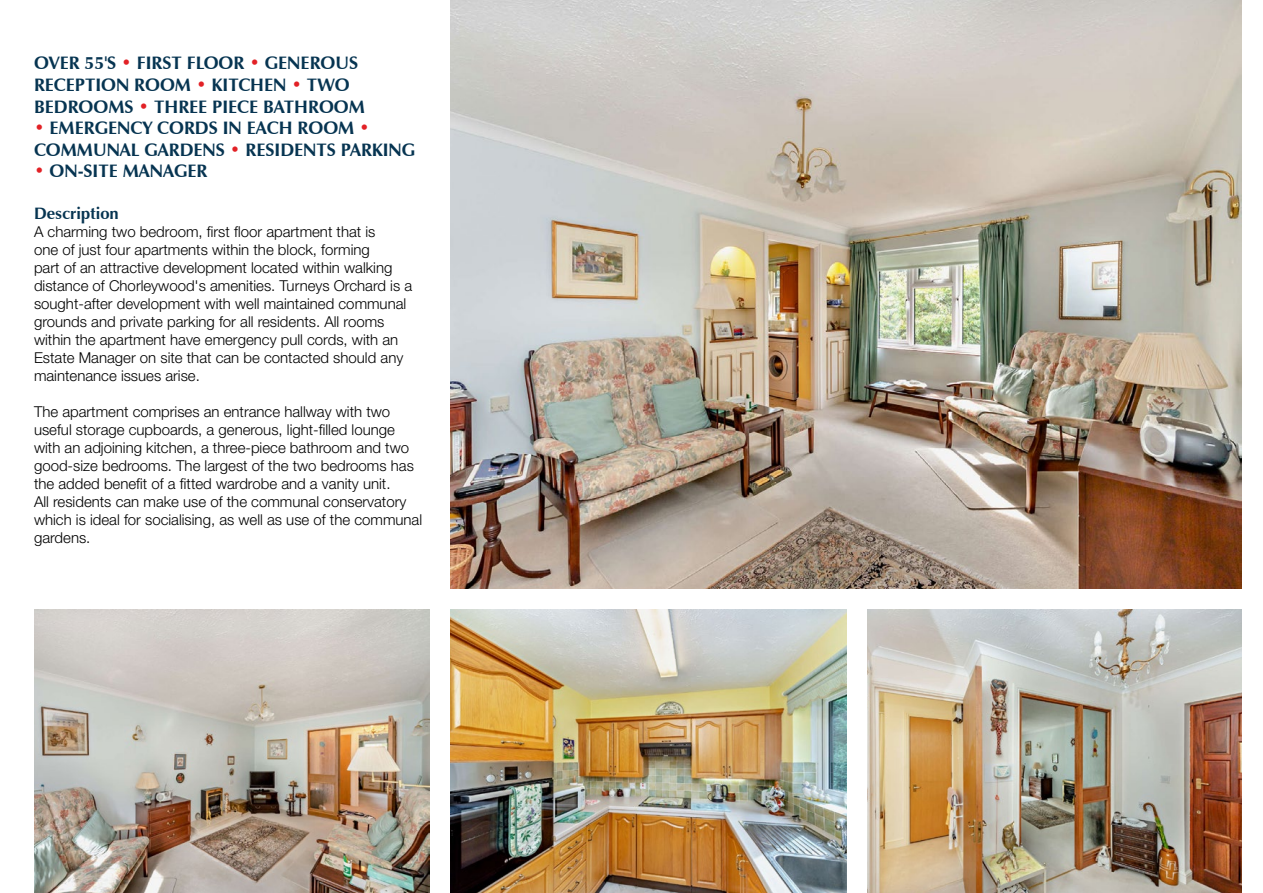
<style>
.page{position:relative;width:1263px;height:893px;background:#fff}
.page>*{position:absolute;margin:0;border:0;box-sizing:border-box;transform-origin:0 0}
.t1{font:700 18px/21.6px "Zapf Humanist 601 BT";color:#063451}
.t2{font:700 16.5px "Zapf Humanist 601 BT";color:#063451}
.t3{font:300 15px/18px "Helvetica Neue LT Std";color:#000}
.s1{color:#e22126}
</style>
<div class="page">
<img style="left:867px;top:609px;width:375px;height:284px">
<img style="left:451px;top:609px;width:395px;height:284px">
<img style="left:34px;top:609px;width:395px;height:284px">
<img style="left:451px;top:0;width:790px;height:588px">
<p class="t1" style="left:34px;top:52px;width:332px">OVER 55'S <span class="s1">•</span> FIRST FLOOR <span class="s1">•</span> GENEROUS<br>RECEPTION ROOM <span class="s1">•</span> KITCHEN <span class="s1">•</span> TWO<br>BEDROOMS <span class="s1">•</span> THREE PIECE BATHROOM</p>
<p class="t1" style="left:34px;top:117px;width:383px"><span class="s1">•</span> EMERGENCY CORDS IN EACH ROOM <span class="s1">•<br></span>COMMUNAL GARDENS <span class="s1">•</span> RESIDENTS PARKING</p>
<p class="t1" style="left:34px;top:160px;width:175px"><span class="s1">•</span> ON-SITE MANAGER</p>
<p class="t2" style="left:34px;top:203px;width:86px">Description</p>
<p class="t3" style="left:34px;top:222px;width:380px">A charming two bedroom, first floor apartment that is<br>one of just four apartments within the block, forming<br>part of an attractive development located within walking distance of Chorleywood's amenities. Turneys Orchard is a sought-after development with well maintained communal grounds and private parking for all residents. All rooms within the apartment have emergency pull cords, with an Estate Manager on site that can be contacted should any maintenance issues arise.</p>
<p class="t3" style="left:34px;top:402px;width:390px">The apartment comprises an entrance hallway with two useful storage cupboards, a generous, light-filled lounge with an adjoining kitchen, a three-piece bathroom and two good-size bedrooms. The largest of the two bedrooms has the added benefit of a fitted wardrobe and a vanity unit.<br>All residents can make use of the communal conservatory which is ideal for socialising, as well as use of the communal gardens.</p>
</div>
